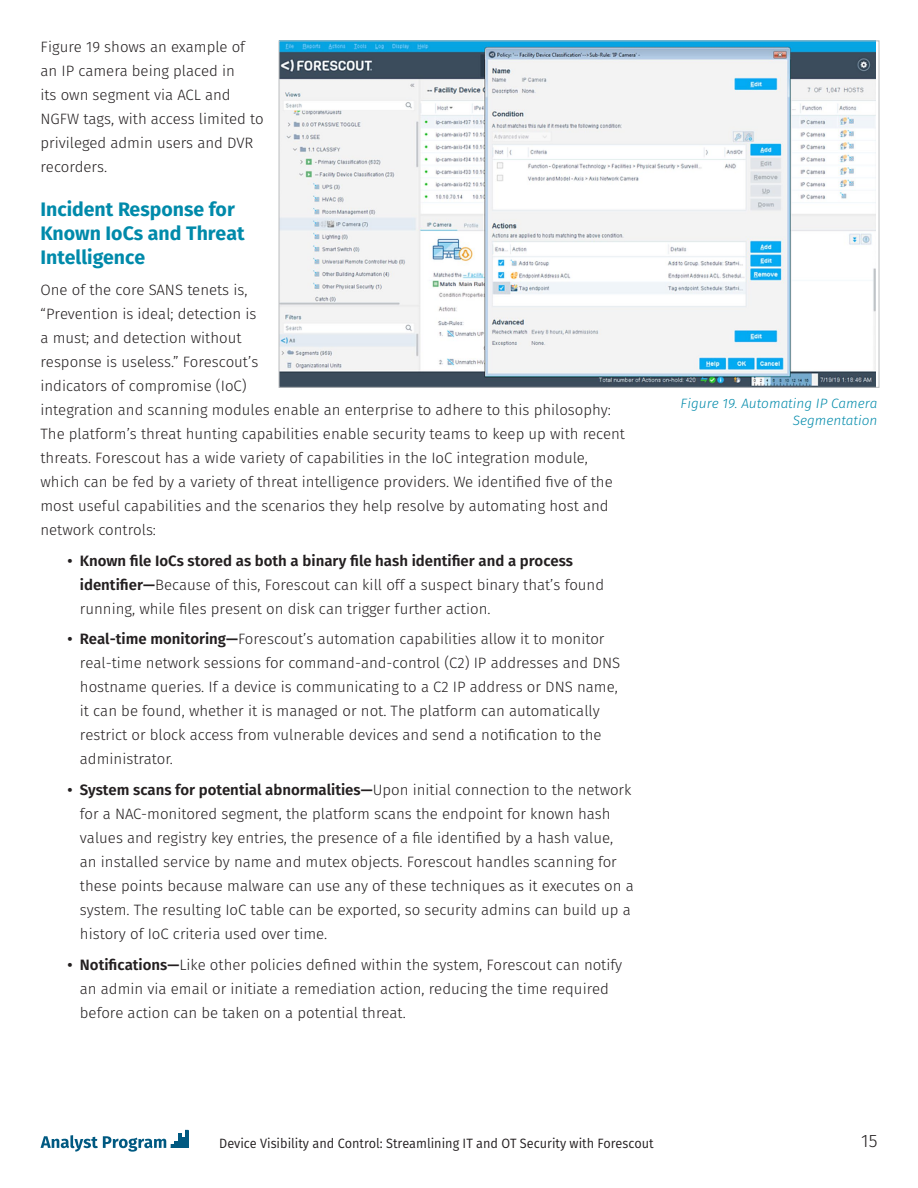
<style>
.page{position:relative;width:918px;height:1188px;background:#fff}
.page>*{position:absolute;margin:0;border:0;box-sizing:border-box;transform-origin:0 0}
.t1{font:700 19.5px/24px "Fira Sans";color:#008aaa}
.t2{font:300 18px "Fira Sans";color:#231f20}
.t3{font:300 15px/24px "Fira Sans";color:#231f20}
.t4{font:13.5px "Fira Sans";color:#231f20;scale:.94 1}
.t5{font:italic 300 13.5px/16.5px "Fira Sans";color:#008aaa;text-align:right}
.s1{font-weight:600}
</style>
<div class="page">
<hr style="left:178px;top:1133px;width:3px;height:15px;background:#005981">
<hr style="left:186px;top:1130px;width:3px;height:18px;background:#005981">
<svg style="left:41px;top:1135px;width:145px;height:17px"></svg>
<img style="left:281px;top:42px;width:594px;height:344px">
<p class="t3" style="left:40px;top:35px;width:225px">Figure 19 shows an example of an IP camera being placed in<br>its own segment via ACL and<br>NGFW tags, with access limited to privileged admin users and DVR recorders.</p>
<h1 class="t1" style="left:40px;top:197px;width:206px">Incident Response for<br>Known IoCs and Threat<br>Intelligence</h1>
<p class="t3" style="left:40px;top:278px;width:586px">One of the core SANS tenets is,<br>“Prevention is ideal; detection is<br>a must; and detection without<br>response is useless.” Forescout’s<br>indicators of compromise (IoC)<br>integration and scanning modules enable an enterprise to adhere to this philosophy:<br>The platform’s threat hunting capabilities enable security teams to keep up with recent threats. Forescout has a wide variety of capabilities in the IoC integration module, which can be fed by a variety of threat intelligence providers. We identified five of the most useful capabilities and the scenarios they help resolve by automating host and network controls:</p>
<p class="t3" style="left:80px;top:548px;width:526px;text-indent:-12px"><span class="s1">• Known file IoCs stored as both a binary file hash identifier and a process identifier—</span>Because of this, Forescout can kill off a suspect binary that’s found running, while files present on disk can trigger further action.</p>
<p class="t3" style="left:80px;top:627px;width:542px;text-indent:-12px"><span class="s1">• Real-time monitoring—</span>Forescout’s automation capabilities allow it to monitor real-time network sessions for command-and-control (C2) IP addresses and DNS hostname queries. If a device is communicating to a C2 IP address or DNS name, it can be found, whether it is managed or not. The platform can automatically restrict or block access from vulnerable devices and send a notification to the administrator.</p>
<p class="t3" style="left:80px;top:778px;width:555px;text-indent:-12px"><span class="s1">• System scans for potential abnormalities—</span>Upon initial connection to the network for a NAC-monitored segment, the platform scans the endpoint for known hash values and registry key entries, the presence of a file identified by a hash value, an installed service by name and mutex objects. Forescout handles scanning for these points because malware can use any of these techniques as it executes on a system. The resulting IoC table can be exported, so security admins can build up a history of IoC criteria used over time.</p>
<p class="t3" style="left:80px;top:952px;width:544px;text-indent:-12px"><span class="s1">• Notifications—</span>Like other policies defined within the system, Forescout can notify an admin via email or initiate a remediation action, reducing the time required before action can be taken on a potential threat.</p>
<p class="t5" style="left:681px;top:395px;width:198px">Figure 19. Automating IP Camera<br>Segmentation</p>
<p class="t4" style="left:219px;top:1133px;width:464px">Device Visibility and Control: Streamlining IT and OT Security with Forescout</p>
<p class="t2" style="left:861px;top:1128px;width:18px">15</p>
</div>
